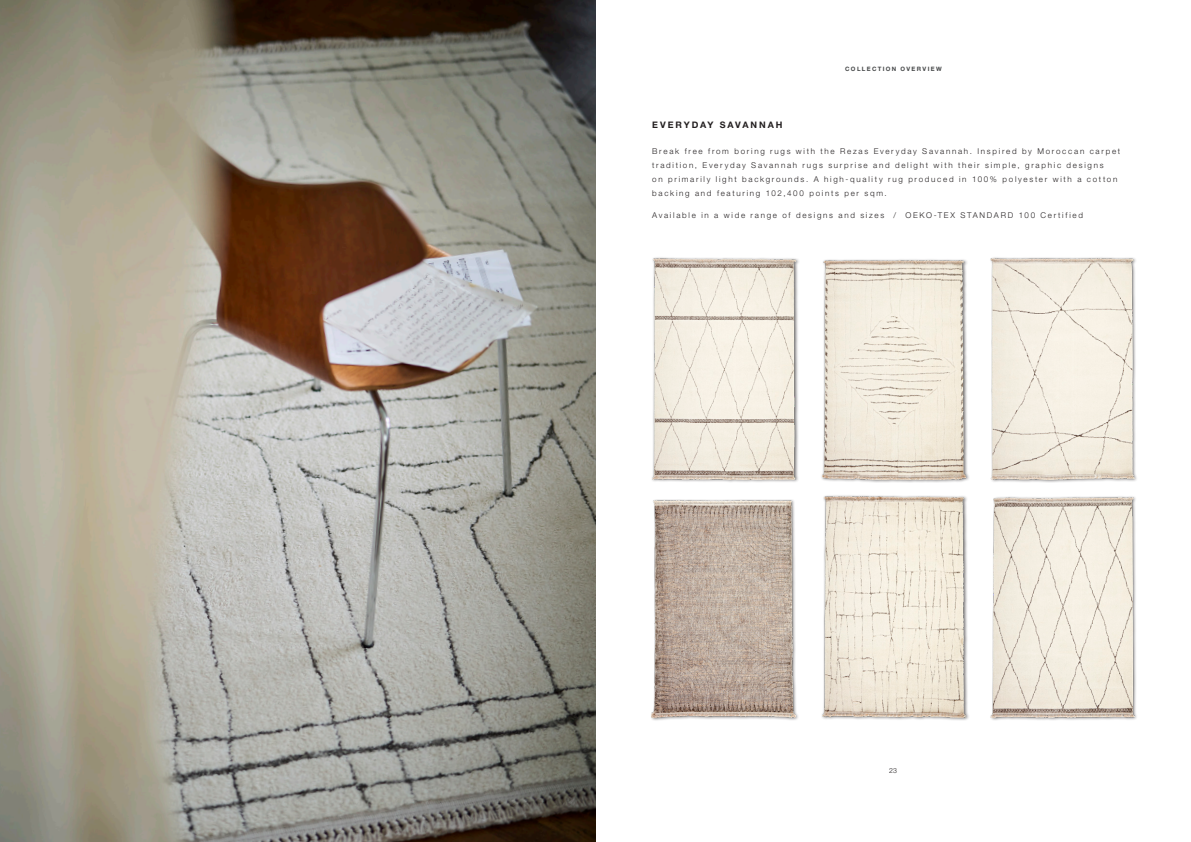
<style>
.page{position:relative;width:1191px;height:842px;background:#fff}
.page>*{position:absolute;margin:0;border:0;box-sizing:border-box;transform-origin:0 0}
.Collection_Navn_-_9{font:700 9px "Helvetica Neue LT Pro";letter-spacing:.22em;color:#231f20}
.Collection_Size_-_8{font:300 8px/14px "Helvetica Neue LT Pro";letter-spacing:.215em;color:#231f20}
.t1{font:300 7px "Helvetica Neue LT Pro";color:#231f20}
.Header_-_6_8{font:700 6px "Helvetica Neue LT Pro";letter-spacing:.225em;color:#444647}
</style>
<div class="page">
<img style="left:0;top:0;width:596px;height:842px">
<div style="left:989px;top:257px;width:149px;height:226px;background:#231f20;opacity:.6"></div>
<img style="left:990px;top:258px;width:144px;height:221px">
<div style="left:989px;top:496px;width:149px;height:225px;background:#231f20;opacity:.6"></div>
<img style="left:990px;top:497px;width:144px;height:220px">
<div style="left:820px;top:259px;width:149px;height:224px;background:#231f20;opacity:.6"></div>
<img style="left:822px;top:260px;width:144px;height:219px">
<div style="left:821px;top:495px;width:148px;height:226px;background:#231f20;opacity:.6"></div>
<img style="left:822px;top:496px;width:144px;height:221px">
<div style="left:651px;top:257px;width:148px;height:226px;background:#231f20;opacity:.6"></div>
<img style="left:652px;top:259px;width:144px;height:220px">
<div style="left:650px;top:499px;width:149px;height:222px;background:#231f20;opacity:.6"></div>
<img style="left:652px;top:501px;width:143px;height:216px">
<p class="Header_-_6_8" style="left:845px;top:65px;width:98px">COLLECTION OVERVIEW</p>
<p class="Collection_Navn_-_9" style="left:652px;top:119px;width:132px">EVERYDAY SAVANNAH</p>
<p class="Collection_Size_-_8" style="left:652px;top:144px;width:469px">Break free from boring rugs with the Rezas Everyday Savannah. Inspired by Moroccan carpet tradition, Everyday Savannah rugs surprise and delight with their simple, graphic designs<br>on primarily light backgrounds. A high-quality rug produced in 100% polyester with a cotton backing and featuring 102,400 points per sqm.</p>
<p class="Collection_Size_-_8" style="left:652px;top:208px;width:432px">Available in a wide range of designs and sizes / OEKO-TEX STANDARD 100 Certified</p>
<p class="t1" style="left:889px;top:766px;width:9px">23</p>
</div>
